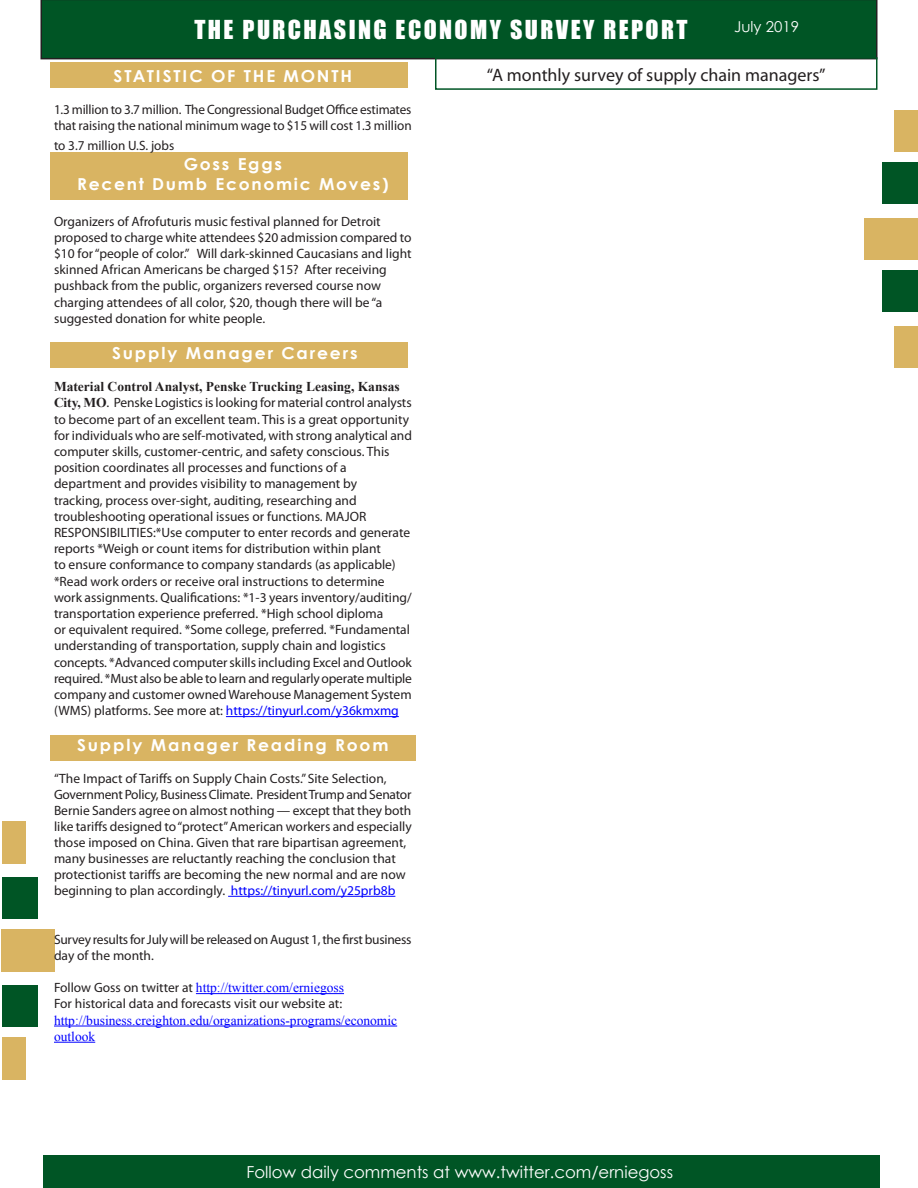
<style>
.page{position:relative;width:918px;height:1188px;background:#fff}
.page>*{position:absolute;margin:0;border:0;box-sizing:border-box;transform-origin:0 0}
.t1{font:24px "Impact";letter-spacing:.1em;color:#fff}
.t2{font:18px "Myriad Pro";color:#231f20}
.karan{font:700 16.5px "Century Gothic";letter-spacing:.1em;color:#fff;scale:1.04 1}
.t3{font:16.5px "Century Gothic";color:#fff}
.Paragraph_Style_1{font:700 16.5px "Century Gothic";letter-spacing:.105em;color:#fff;scale:1.04 1}
.t4{font:15px "Century Gothic";color:#fff}
.karan-2{font:13.5px "Myriad Pro";color:#231f20}
.karan-3{font:13.5px "Myriad Pro";letter-spacing:-.02em;color:#231f20}
.karan-4{font:13.5px "Times New Roman";color:#00f}
.karan-5{font:13.5px "Myriad Pro";color:#00f}
.karan-6{font:700 13.5px "Times New Roman";color:#231f20}
.s1{font-family:"Times New Roman";font-weight:700}
.s2{color:#231f20}
.s3{font-family:"Myriad Pro";color:#231f20}
</style>
<div class="page">
<div style="left:43px;top:1155px;width:837px;height:33px;background:#005525"></div>
<div style="left:2px;top:822px;width:24px;height:42px;background:#d9b462"></div>
<div style="left:2px;top:877px;width:36px;height:42px;background:#005525"></div>
<div style="left:1px;top:930px;width:54px;height:42px;background:#d9b462"></div>
<div style="left:2px;top:985px;width:36px;height:42px;background:#005525"></div>
<div style="left:2px;top:1038px;width:24px;height:42px;background:#d9b462"></div>
<div style="left:894px;top:326px;width:24px;height:42px;background:#d9b462"></div>
<div style="left:882px;top:270px;width:36px;height:42px;background:#005525"></div>
<div style="left:864px;top:218px;width:54px;height:42px;background:#d9b462"></div>
<div style="left:882px;top:162px;width:36px;height:42px;background:#005525"></div>
<div style="left:894px;top:110px;width:24px;height:42px;background:#d9b462"></div>
<div style="left:40px;top:0;width:838px;height:59px;background:#005525"></div>
<div style="left:435px;top:57px;width:443px;height:33px;border:2px solid #005525"></div>
<div style="left:50px;top:342px;width:358px;height:26px;background:#d9b462"></div>
<div style="left:50px;top:152px;width:358px;height:47px;background:#d9b462"></div>
<div style="left:50px;top:62px;width:358px;height:26px;background:#d9b462"></div>
<div style="left:50px;top:735px;width:366px;height:26px;background:#d9b462"></div>
<hr style="left:226px;top:716px;width:173px;height:1px;background:#00f">
<hr style="left:228px;top:896px;width:167px;height:1px;background:#00f">
<hr style="left:196px;top:993px;width:148px;height:1px;background:#00f">
<hr style="left:54px;top:1026px;width:343px;height:1px;background:#00f">
<hr style="left:54px;top:1042px;width:41px;height:1px;background:#00f">
<h1 class="t1" style="left:194px;top:11px;width:495px">THE PURCHASING ECONOMY SURVEY REPORT</h1>
<p class="t4" style="left:734px;top:17px;width:66px">July 2019</p>
<p class="karan" style="left:114px;top:63px;width:231px">STATISTIC OF THE MONTH</p>
<p class="karan-2" style="left:54px;top:101px;width:359px">1.3 million to 3.7 million. The Congressional Budget Office estimates</p>
<p class="karan-2" style="left:54px;top:117px;width:359px">that raising the national minimum wage to $15 will cost 1.3 million</p>
<p class="karan-2" style="left:54px;top:137px;width:122px">to 3.7 million U.S. jobs</p>
<p class="karan" style="left:184px;top:151px;width:96px">Goss Eggs</p>
<p class="karan" style="left:77px;top:171px;width:301px">Recent Dumb Economic Moves)</p>
<p class="karan-2" style="left:54px;top:213px;width:328px">Organizers of Afrofuturis music festival planned for Detroit</p>
<p class="karan-2" style="left:54px;top:229px;width:359px">proposed to charge white attendees $20 admission compared to</p>
<p class="karan-2" style="left:54px;top:245px;width:359px">$10 for “people of color.” Will dark-skinned Caucasians and light</p>
<p class="karan-2" style="left:54px;top:261px;width:334px">skinned African Americans be charged $15? After receiving</p>
<p class="karan-2" style="left:54px;top:278px;width:329px">pushback from the public, organizers reversed course now</p>
<p class="karan-2" style="left:54px;top:294px;width:330px">charging attendees of all color, $20, though there will be “a</p>
<p class="karan-2" style="left:54px;top:310px;width:213px">suggested donation for white people.</p>
<p class="Paragraph_Style_1" style="left:112px;top:340px;width:238px">Supply Manager Careers</p>
<p class="karan-6" style="left:54px;top:377px;width:347px">Material Control Analyst, Penske Trucking Leasing, Kansas</p>
<p class="karan-2" style="left:54px;top:395px;width:359px"><span class="s1">City, MO</span>. Penske Logistics is looking for material control analysts</p>
<p class="karan-2" style="left:54px;top:411px;width:357px">to become part of an excellent team. This is a great opportunity</p>
<p class="karan-2" style="left:54px;top:427px;width:360px">for individuals who are self-motivated, with strong analytical and</p>
<p class="karan-2" style="left:54px;top:443px;width:337px">computer skills, customer-centric, and safety conscious. This</p>
<p class="karan-2" style="left:54px;top:459px;width:294px">position coordinates all processes and functions of a</p>
<p class="karan-2" style="left:54px;top:476px;width:305px">department and provides visibility to management by</p>
<p class="karan-2" style="left:54px;top:492px;width:304px">tracking, process over-sight, auditing, researching and</p>
<p class="karan-2" style="left:54px;top:508px;width:314px">troubleshooting operational issues or functions. MAJOR</p>
<p class="karan-2" style="left:54px;top:524px;width:358px">RESPONSIBILITIES:*Use computer to enter records and generate</p>
<p class="karan-2" style="left:54px;top:540px;width:329px">reports *Weigh or count items for distribution within plant</p>
<p class="karan-2" style="left:54px;top:557px;width:343px">to ensure conformance to company standards (as applicable)</p>
<p class="karan-2" style="left:54px;top:573px;width:332px">*Read work orders or receive oral instructions to determine</p>
<p class="karan-2" style="left:54px;top:589px;width:359px">work assignments. Qualifications: *1-3 years inventory/auditing/</p>
<p class="karan-2" style="left:54px;top:605px;width:331px">transportation experience preferred. *High school diploma</p>
<p class="karan-2" style="left:54px;top:621px;width:357px">or equivalent required. *Some college, preferred. *Fundamental</p>
<p class="karan-2" style="left:54px;top:638px;width:333px">understanding of transportation, supply chain and logistics</p>
<p class="karan-2" style="left:54px;top:654px;width:359px">concepts. *Advanced computer skills including Excel and Outlook</p>
<p class="karan-2" style="left:54px;top:670px;width:360px">required. *Must also be able to learn and regularly operate multiple</p>
<p class="karan-2" style="left:54px;top:686px;width:359px">company and customer owned Warehouse Management System</p>
<p class="karan-5" style="left:54px;top:702px;width:346px"><span class="s2">(WMS) platforms. See more at:</span> https://tinyurl.com/y36kmxmg</p>
<p class="karan" style="left:77px;top:733px;width:301px">Supply Manager Reading Room</p>
<p class="karan-2" style="left:54px;top:770px;width:334px">“The Impact of Tariffs on Supply Chain Costs.” Site Selection,</p>
<p class="karan-3" style="left:54px;top:786px;width:359px">Government Policy, Business Climate. President Trump and Senator</p>
<p class="karan-2" style="left:54px;top:802px;width:359px">Bernie Sanders agree on almost nothing — except that they both</p>
<p class="karan-2" style="left:54px;top:818px;width:359px">like tariffs designed to “protect” American workers and especially</p>
<p class="karan-2" style="left:54px;top:834px;width:354px">those imposed on China. Given that rare bipartisan agreement,</p>
<p class="karan-2" style="left:54px;top:850px;width:343px">many businesses are reluctantly reaching the conclusion that</p>
<p class="karan-2" style="left:54px;top:866px;width:353px">protectionist tariffs are becoming the new normal and are now</p>
<p class="karan-5" style="left:54px;top:882px;width:343px"><span class="s2">beginning to plan accordingly.</span> https://tinyurl.com/y25prb8b</p>
<p class="karan-3" style="left:54px;top:931px;width:359px">Survey results for July will be released on August 1, the first business</p>
<p class="karan-2" style="left:54px;top:947px;width:101px">day of the month.</p>
<p class="karan-4" style="left:54px;top:979px;width:292px"><span class="s3">Follow Goss on twitter at</span> http://twitter.com/erniegoss</p>
<p class="karan-2" style="left:54px;top:995px;width:290px">For historical data and forecasts visit our website at:</p>
<p class="karan-4" style="left:54px;top:1011px;width:345px">http://business.creighton.edu/organizations-programs/economic</p>
<p class="karan-4" style="left:54px;top:1027px;width:43px">outlook</p>
<h2 class="t2" style="left:487px;top:64px;width:340px">“A monthly survey of supply chain managers”</h2>
<p class="t3" style="left:246px;top:1160px;width:428px">Follow daily comments at www.twitter.com/erniegoss</p>
</div>
